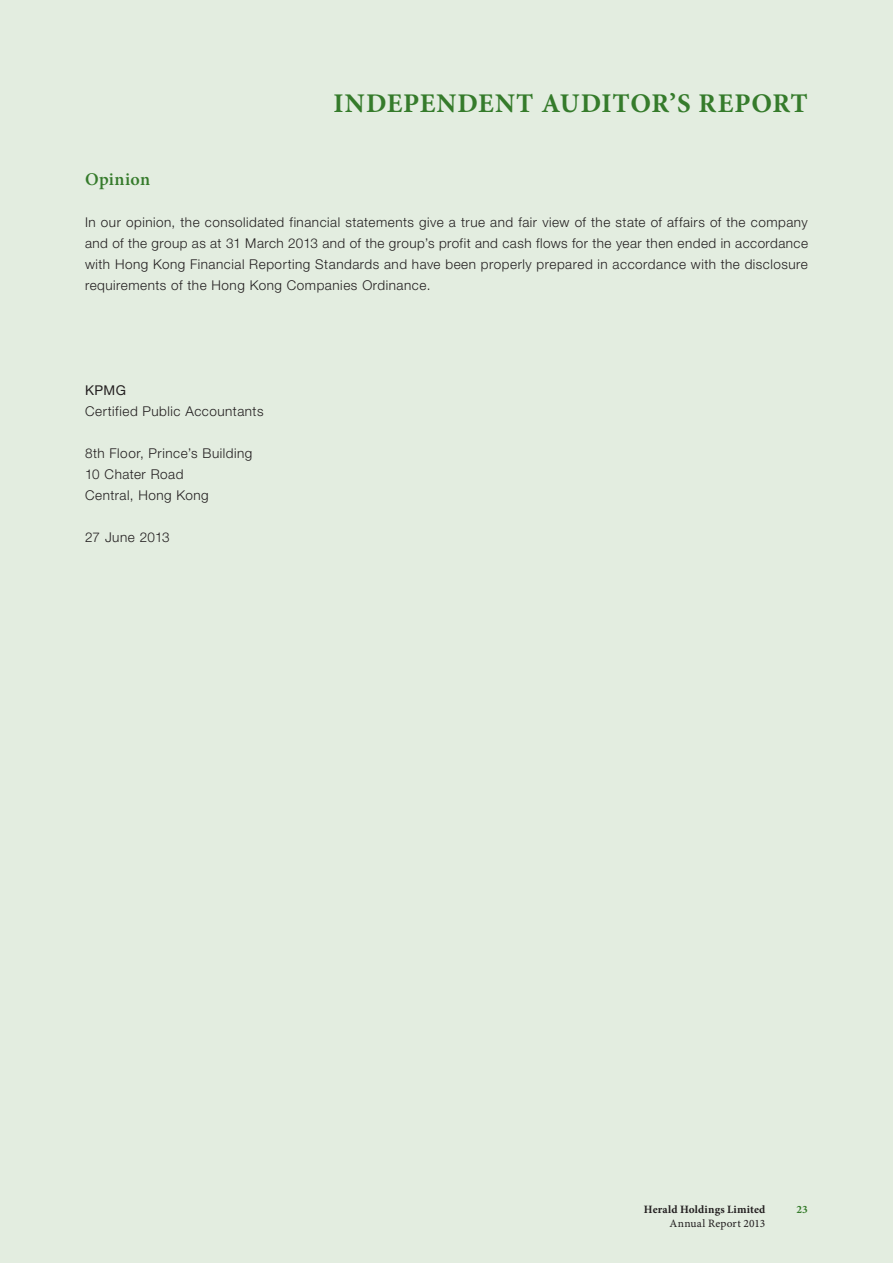
<style>
.page{position:relative;width:893px;height:1263px;background:#e3ede0}
.page>*{position:absolute;margin:0;border:0;box-sizing:border-box;transform-origin:0 0}
.t1{font:700 27px "Minion Pro";letter-spacing:.03em;color:#357b2b}
.t2{font:600 18px "Minion Pro";letter-spacing:.015em;color:#357b2b}
.t3{font:300 13.5px/21px "Helvetica Neue LT Std";letter-spacing:.035em;color:#231f20;text-align:justify}
.t4{font:13.5px "Helvetica Neue LT Std";color:#231f20}
.t5{font:700 11.25px "Minion Pro";letter-spacing:.01em;color:#231f20}
.t6{font:11.25px "Minion Pro Capt";letter-spacing:.02em;color:#231f20}
.t7{font:700 11.25px "Minion Pro";color:#357b2b}
</style>
<div class="page">
<h1 class="t1" style="left:333px;top:84px;width:476px">INDEPENDENT AUDITOR’S REPORT</h1>
<h2 class="t2" style="left:85px;top:167px;width:67px">Opinion</h2>
<p class="t3" style="left:85px;top:211px;width:725px">In our opinion, the consolidated financial statements give a true and fair view of the state of affairs of the company and of the group as at 31 March 2013 and of the group’s profit and cash flows for the year then ended in accordance with Hong Kong Financial Reporting Standards and have been properly prepared in accordance with the disclosure requirements of the Hong Kong Companies Ordinance.</p>
<p class="t4" style="left:85px;top:382px;width:43px">KPMG</p>
<p class="t3" style="left:85px;top:400px;width:180px">Certified Public Accountants</p>
<p class="t3" style="left:85px;top:442px;width:169px;text-align:left">8th Floor, Prince’s Building<br>10 Chater Road<br>Central, Hong Kong</p>
<p class="t3" style="left:85px;top:526px;width:86px">27 June 2013</p>
<p class="t5" style="left:644px;top:1202px;width:123px">HERALD HOLDINGS LIMITED</p>
<p class="t6" style="left:669px;top:1216px;width:97px">Annual Report 2013</p>
<p class="t7" style="left:796px;top:1202px;width:13px">23</p>
</div>
